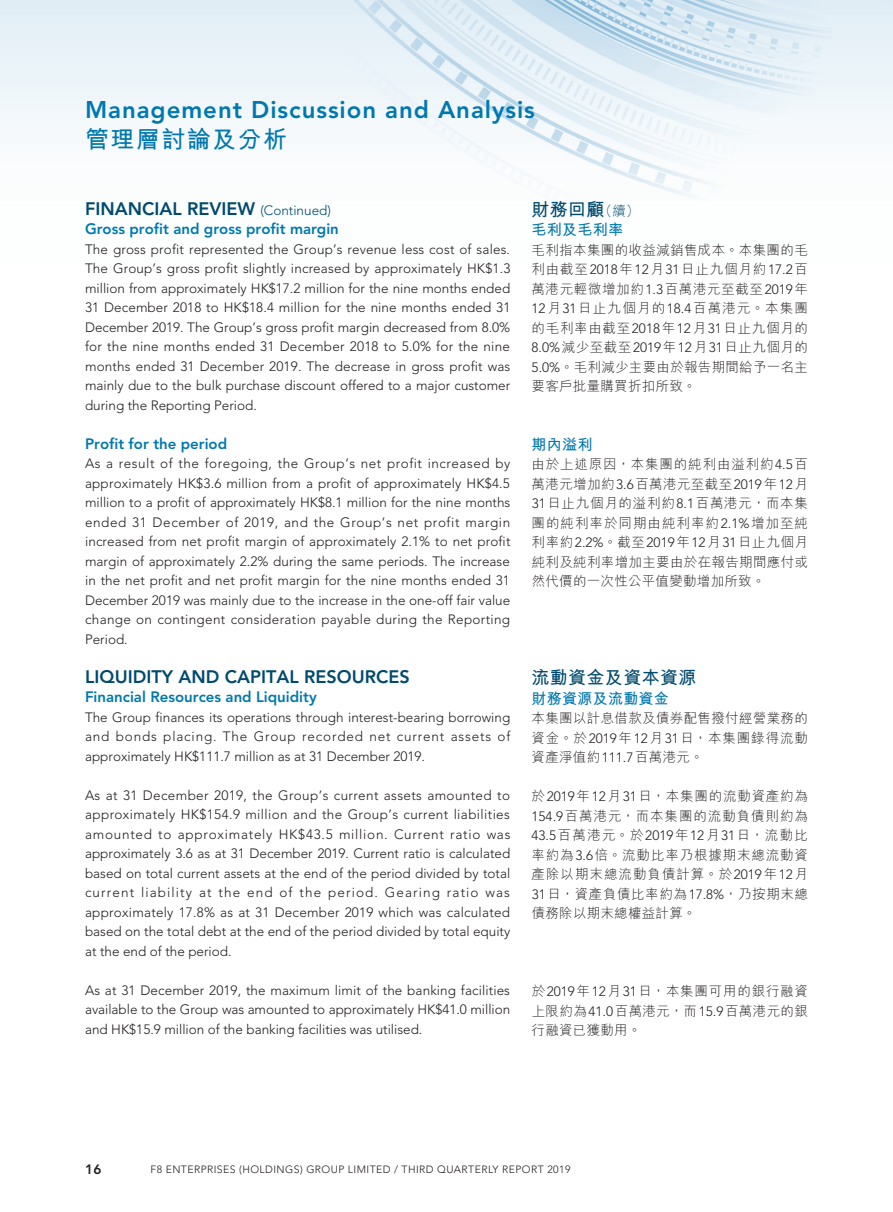
<style>
.page{position:relative;width:893px;height:1212px;background:#fff}
.page>*{position:absolute;margin:0;border:0;box-sizing:border-box;transform-origin:0 0}
.t1{font:800 24px "Avenir LT Std";letter-spacing:.04em;color:#0078ae}
.t2{font:700 24px "M Hei HK";letter-spacing:.06em;color:#0078ae}
.t3{font:800 18px "Avenir LT Std";color:#004a6e}
.t4{font:700 18px "M Hei HK";letter-spacing:.02em;color:#004a6e}
.t5{font:800 15px "Avenir LT Std";color:#0078ae}
.t6{font:700 15px "M Hei HK";letter-spacing:.02em;color:#0078ae}
.t7{font:300 13.5px/19.5px "Avenir LT Std";color:#231f20;text-align:justify}
.t8{font:300 13.5px/19.5px "M Hei HK";letter-spacing:.025em;color:#231f20;text-align:justify}
.t9{font:800 13.5px "Avenir LT Std";color:#231f20}
.t10{font:300 10.5px "Avenir LT Std";letter-spacing:.04em;color:#231f20}
.s1{font-weight:300;font-size:13.5px}
.s2{font-family:"Avenir LT Std"}
</style>
<div class="page">
<img style="left:0;top:0;width:893px;height:198px">
<h1 class="t1" style="left:85px;top:95px;width:451px">Management Discussion and Analysis</h1>
<h1 class="t2" style="left:85px;top:121px;width:204px">管理層討論及分析</h1>
<h2 class="t3" style="left:85px;top:198px;width:247px">FINANCIAL REVIEW <span class="s1">(Continued)</span></h2>
<p class="t5" style="left:85px;top:220px;width:255px">Gross profit and gross profit margin</p>
<p class="t7" style="left:85px;top:239px;width:427px">The gross profit represented the Group’s revenue less cost of sales.<br>The Group’s gross profit slightly increased by approximately HK$1.3 million from approximately HK$17.2 million for the nine months ended 31 December 2018 to HK$18.4 million for the nine months ended 31<br>December 2019. The Group’s gross profit margin decreased from 8.0% for the nine months ended 31 December 2018 to 5.0% for the nine months ended 31 December 2019. The decrease in gross profit was mainly due to the bulk purchase discount offered to a major customer during the Reporting Period.</p>
<p class="t5" style="left:85px;top:435px;width:144px">Profit for the period</p>
<p class="t7" style="left:85px;top:454px;width:427px">As a result of the foregoing, the Group’s net profit increased by approximately HK$3.6 million from a profit of approximately HK$4.5 million to a profit of approximately HK$8.1 million for the nine months ended 31 December of 2019, and the Group’s net profit margin increased from net profit margin of approximately 2.1% to net profit margin of approximately 2.2% during the same periods. The increase in the net profit and net profit margin for the nine months ended 31<br>December 2019 was mainly due to the increase in the one-off fair value change on contingent consideration payable during the Reporting Period.</p>
<h2 class="t3" style="left:85px;top:666px;width:326px">LIQUIDITY AND CAPITAL RESOURCES</h2>
<p class="t5" style="left:85px;top:688px;width:233px">Financial Resources and Liquidity</p>
<p class="t7" style="left:85px;top:707px;width:427px">The Group finances its operations through interest-bearing borrowing and bonds placing. The Group recorded net current assets of approximately HK$111.7 million as at 31 December 2019.</p>
<p class="t7" style="left:85px;top:785px;width:427px">As at 31 December 2019, the Group’s current assets amounted to approximately HK$154.9 million and the Group’s current liabilities amounted to approximately HK$43.5 million. Current ratio was approximately 3.6 as at 31 December 2019. Current ratio is calculated based on total current assets at the end of the period divided by total current liability at the end of the period. Gearing ratio was approximately 17.8% as at 31 December 2019 which was calculated based on the total debt at the end of the period divided by total equity at the end of the period.</p>
<p class="t7" style="left:85px;top:980px;width:427px">As at 31 December 2019, the maximum limit of the banking facilities available to the Group was amounted to approximately HK$41.0 million and HK$15.9 million of the banking facilities was utilised.</p>
<h2 class="t4" style="left:531px;top:196px;width:109px">財務回顧<span class="s1">（續）</span></h2>
<p class="t6" style="left:531px;top:219px;width:93px">毛利及毛利率</p>
<p class="t8" style="left:531px;top:240px;width:278px">毛利指本集團的收益減銷售成本。本集團的毛利由截至<span class="s2">2018</span>年<span class="s2">12</span>月<span class="s2">31</span>日止九個月約<span class="s2">17.2</span>百萬港元輕微增加約<span class="s2">1.3</span>百萬港元至截至<span class="s2">2019</span>年<span class="s2">12</span>月<span class="s2">31</span>日止九個月的<span class="s2">18.4</span>百萬港元。本集團的毛利率由截至<span class="s2">2018</span>年<span class="s2">12</span>月<span class="s2">31</span>日止九個月的<span class="s2">8.0%</span>減少至截至<span class="s2">2019</span>年<span class="s2">12</span>月<span class="s2">31</span>日止九個月的<span class="s2">5.0%</span>。毛利減少主要由於報告期間給予一名主要客戶批量購買折扣所致。</p>
<p class="t6" style="left:531px;top:433px;width:62px">期內溢利</p>
<p class="t8" style="left:531px;top:455px;width:278px">由於上述原因，本集團的純利由溢利約<span class="s2">4.5</span>百萬港元增加約<span class="s2">3.6</span>百萬港元至截至<span class="s2">2019</span>年<span class="s2">12</span>月<span class="s2">31</span>日止九個月的溢利約<span class="s2">8.1</span>百萬港元，而本集團的純利率於同期由純利率約<span class="s2">2.1%</span>增加至純利率約<span class="s2">2.2%</span>。截至<span class="s2">2019</span>年<span class="s2">12</span>月<span class="s2">31</span>日止九個月純利及純利率增加主要由於在報告期間應付或然代價的一次性公平值變動增加所致。</p>
<h2 class="t4" style="left:531px;top:664px;width:166px">流動資金及資本資源</h2>
<p class="t6" style="left:531px;top:687px;width:139px">財務資源及流動資金</p>
<p class="t8" style="left:531px;top:708px;width:278px">本集團以計息借款及債券配售撥付經營業務的資金。於<span class="s2">2019</span>年<span class="s2">12</span>月<span class="s2">31</span>日，本集團錄得流動資產淨值約<span class="s2">111.7</span>百萬港元。</p>
<p class="t8" style="left:531px;top:786px;width:278px">於<span class="s2">2019</span>年<span class="s2">12</span>月<span class="s2">31</span>日，本集團的流動資產約為<span class="s2">154.9</span>百萬港元，而本集團的流動負債則約為<span class="s2">43.5</span>百萬港元。於<span class="s2">2019</span>年<span class="s2">12</span>月<span class="s2">31</span>日，流動比率約為<span class="s2">3.6</span>倍。流動比率乃根據期末總流動資產除以期末總流動負債計算。於<span class="s2">2019</span>年<span class="s2">12</span>月<span class="s2">31</span>日，資產負債比率約為<span class="s2">17.8%</span>，乃按期末總債務除以期末總權益計算。</p>
<p class="t8" style="left:532px;top:981px;width:278px">於<span class="s2">2019</span>年<span class="s2">12</span>月<span class="s2">31</span>日，本集團可用的銀行融資上限約為<span class="s2">41.0</span>百萬港元，而<span class="s2">15.9</span>百萬港元的銀行融資已獲動用。</p>
<p class="t9" style="left:85px;top:1161px;width:18px">16</p>
<p class="t10" style="left:150px;top:1163px;width:422px">F8 ENTERPRISES (HOLDINGS) GROUP LIMITED / THIRD QUARTERLY REPORT 2019</p>
</div>
